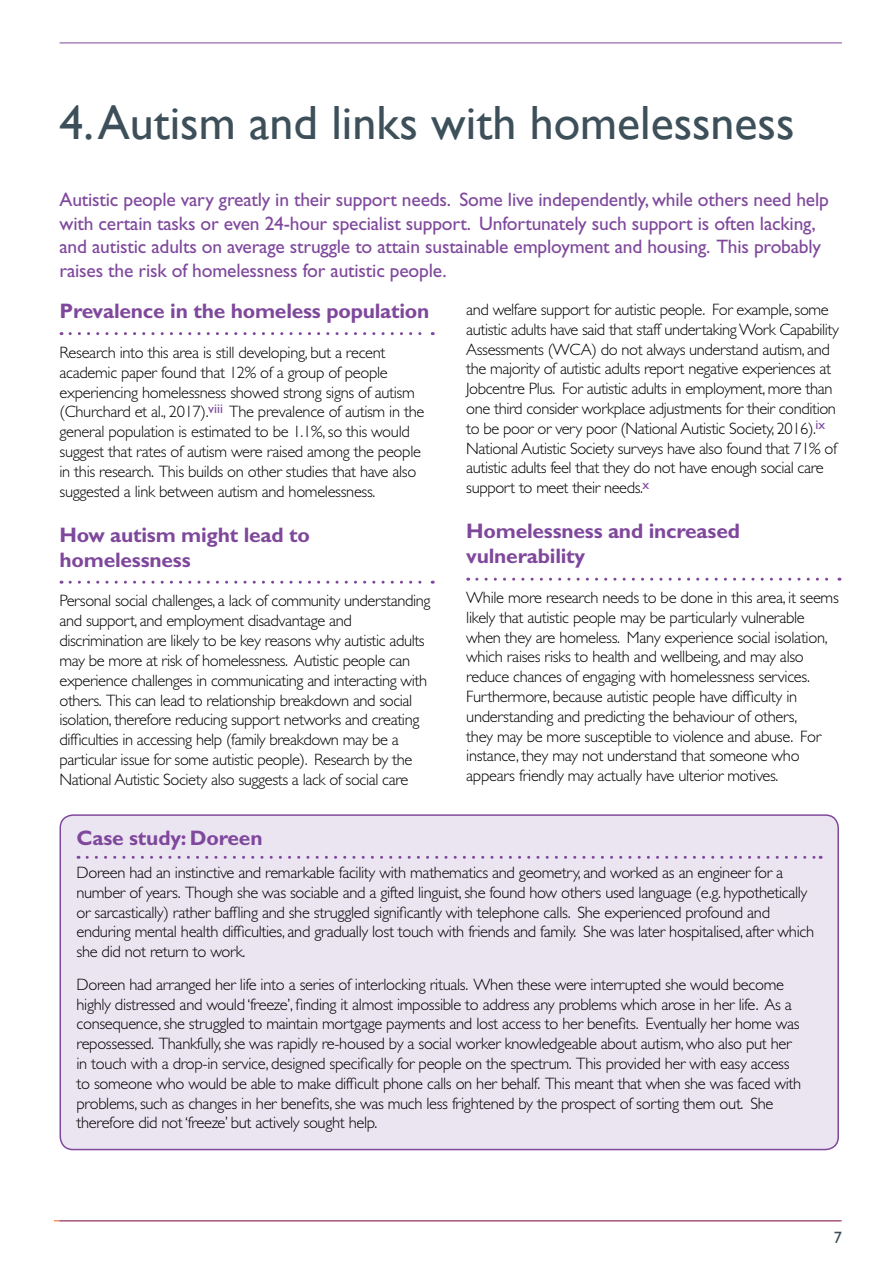
<style>
.page{position:relative;width:893px;height:1263px;background:#fff}
.page>*{position:absolute;margin:0;border:0;box-sizing:border-box;transform-origin:0 0}
.t1{font:48px "Gill Sans";color:#3d505a}
.t2{font:700 21px/25.2px "Gill Sans";letter-spacing:-.01em;color:#7f489c}
.t3{font:19.5px/23.4px "Gill Sans";letter-spacing:-.01em;color:#7f489c}
.t4{font:300 16.5px/19.8px "Gill Sans";letter-spacing:-.02em;color:#000}
.t5{font:16.5px "Gill Sans";color:#3d505a}
</style>
<div class="page">
<hr style="left:54px;top:1220px;width:787px;height:1px;background:#f15a22">
<hr style="left:60px;top:1220px;width:782px;height:1px;background:#7f489c">
<hr style="left:60px;top:43px;width:782px;height:1px;background:#7f489c">
<div style="left:60px;top:815px;width:778px;height:334px;background:#ebe5f2;border-radius:13px"></div>
<div style="left:60px;top:814px;width:779px;height:336px;border:2px solid #7f489c;border-radius:13px"></div>
<svg style="left:87px;top:856px;width:734px;height:3px"></svg>
<svg style="left:70px;top:332px;width:363px;height:3px"></svg>
<svg style="left:70px;top:581px;width:363px;height:3px"></svg>
<svg style="left:477px;top:578px;width:363px;height:3px"></svg>
<h1 class="t1" style="left:60px;top:95px;width:737px">4. Autism and links with homelessness</h1>
<p class="t3" style="left:60px;top:188px;width:771px">Autistic people vary greatly in their support needs. Some live independently, while others need help with certain tasks or even 24-hour specialist support. Unfortunately such support is often lacking, and autistic adults on average struggle to attain sustainable employment and housing. This probably raises the risk of homelessness for autistic people.</p>
<p class="t2" style="left:60px;top:298px;width:371px">Prevalence in the homeless population</p>
<p class="t4" style="left:60px;top:343px;width:366px">Research into this area is still developing, but a recent academic paper found that 12% of a group of people experiencing homelessness showed strong signs of autism (Churchard et al., 2017).<sup>viii</sup> The prevalence of autism in the general population is estimated to be 1.1%, so this would suggest that rates of autism were raised among the people in this research. This builds on other studies that have also suggested a link between autism and homelessness.</p>
<p class="t2" style="left:60px;top:522px;width:252px">How autism might lead to homelessness</p>
<p class="t4" style="left:60px;top:591px;width:372px">Personal social challenges, a lack of community understanding and support, and employment disadvantage and discrimination are likely to be key reasons why autistic adults may be more at risk of homelessness. Autistic people can experience challenges in communicating and interacting with others. This can lead to relationship breakdown and social isolation, therefore reducing support networks and creating difficulties in accessing help (family breakdown may be a particular issue for some autistic people). Research by the National Autistic Society also suggests a lack of social care</p>
<p class="t4" style="left:466px;top:300px;width:374px">and welfare support for autistic people. For example, some autistic adults have said that staff undertaking Work Capability Assessments (WCA) do not always understand autism, and the majority of autistic adults report negative experiences at Jobcentre Plus. For autistic adults in employment, more than one third consider workplace adjustments for their condition to be poor or very poor (National Autistic Society, 2016).<sup>ix </sup>National Autistic Society surveys have also found that 71% of autistic adults feel that they do not have enough social care support to meet their needs.<sup>x</sup></p>
<p class="t2" style="left:466px;top:518px;width:275px">Homelessness and increased vulnerability</p>
<p class="t4" style="left:466px;top:588px;width:374px">While more research needs to be done in this area, it seems likely that autistic people may be particularly vulnerable when they are homeless. Many experience social isolation, which raises risks to health and wellbeing, and may also reduce chances of engaging with homelessness services.<br>Furthermore, because autistic people have difficulty in understanding and predicting the behaviour of others,<br>they may be more susceptible to violence and abuse. For instance, they may not understand that someone who appears friendly may actually have ulterior motives.</p>
<p class="t2" style="left:77px;top:825px;width:188px">Case study: Doreen</p>
<p class="t4" style="left:77px;top:862px;width:739px">Doreen had an instinctive and remarkable facility with mathematics and geometry, and worked as an engineer for a number of years. Though she was sociable and a gifted linguist, she found how others used language (e.g. hypothetically or sarcastically) rather baffling and she struggled significantly with telephone calls. She experienced profound and enduring mental health difficulties, and gradually lost touch with friends and family. She was later hospitalised, after which she did not return to work.</p>
<p class="t4" style="left:77px;top:974px;width:726px">Doreen had arranged her life into a series of interlocking rituals. When these were interrupted she would become highly distressed and would ‘freeze’, finding it almost impossible to address any problems which arose in her life. As a consequence, she struggled to maintain mortgage payments and lost access to her benefits. Eventually her home was repossessed. Thankfully, she was rapidly re-housed by a social worker knowledgeable about autism, who also put her in touch with a drop-in service, designed specifically for people on the spectrum. This provided her with easy access to someone who would be able to make difficult phone calls on her behalf. This meant that when she was faced with problems, such as changes in her benefits, she was much less frightened by the prospect of sorting them out. She therefore did not ‘freeze’ but actively sought help.</p>
<p class="t5" style="left:834px;top:1228px;width:10px">7</p>
</div>
